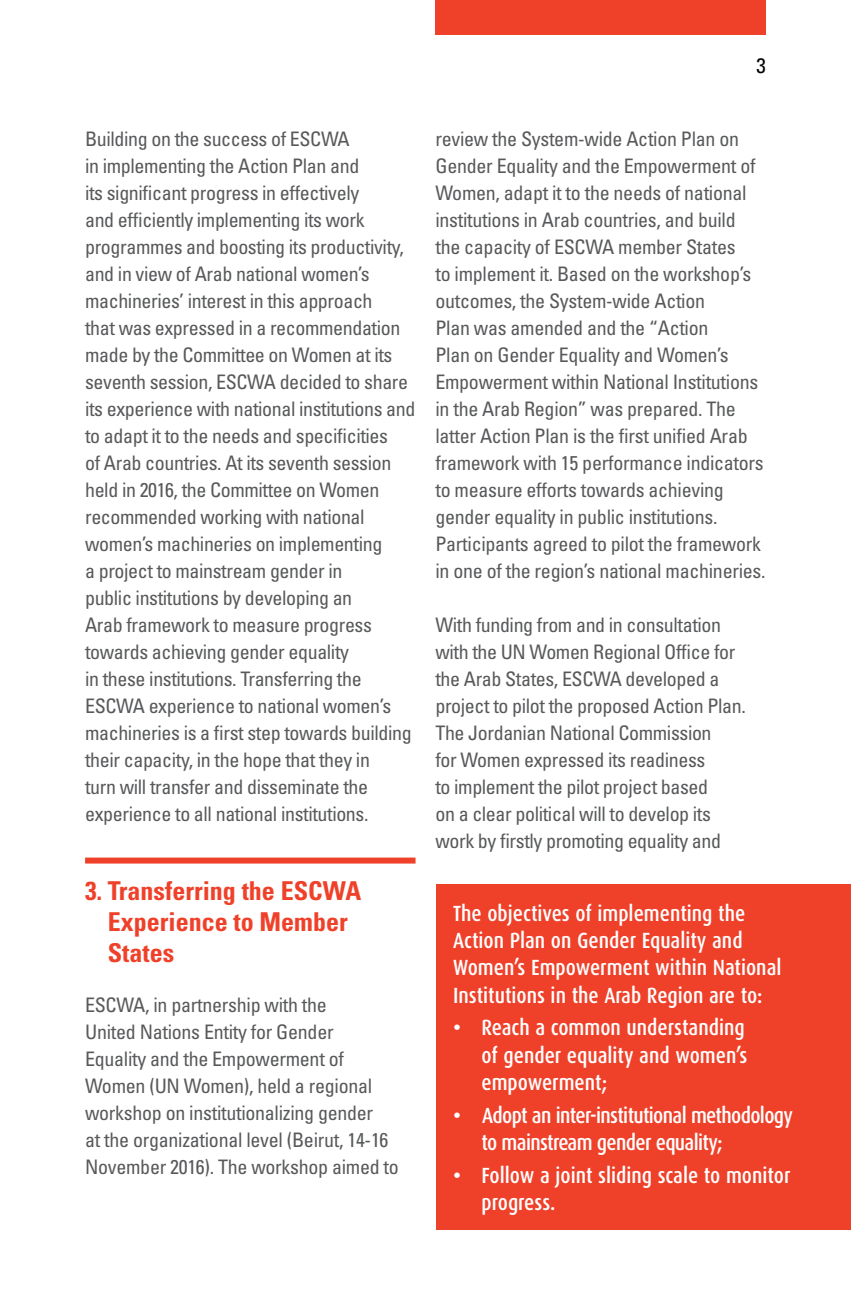
<style>
.page{position:relative;width:851px;height:1304px;background:#fff}
.page>*{position:absolute;margin:0;border:0;box-sizing:border-box;transform-origin:0 0}
.t1{font:700 condensed 26px/31px "Univers";color:#ef412a}
.t2{font:500 22px/27.2px "Dax Condensed";color:#fff}
.t3{font:500 22px/27.2px "Dax Condensed";letter-spacing:-.03em;color:#fff}
.t4{font:condensed 21px "Univers";color:#000}
.t5{font:condensed 20px/27px "Univers";letter-spacing:-.02em;color:#58595b}
</style>
<div class="page">
<div style="left:435px;top:0;width:330px;height:34px;background:#ef412a"></div>
<div style="left:85px;top:858px;width:330px;height:6px;background:#ef412a"></div>
<div style="left:436px;top:884px;width:414px;height:346px;background:#ef412a"></div>
<p class="t4" style="left:756px;top:53px;width:11px">3</p>
<p class="t5" style="left:85px;top:125px;width:332px">Building on the success of ESCWA<br>in implementing the Action Plan and<br>its significant progress in effectively<br>and efficiently implementing its work programmes and boosting its productivity, and in view of Arab national women’s machineries’ interest in this approach<br>that was expressed in a recommendation made by the Committee on Women at its seventh session, ESCWA decided to share its experience with national institutions and to adapt it to the needs and specificities<br>of Arab countries. At its seventh session held in 2016, the Committee on Women recommended working with national women’s machineries on implementing<br>a project to mainstream gender in<br>public institutions by developing an<br>Arab framework to measure progress towards achieving gender equality<br>in these institutions. Transferring the ESCWA experience to national women’s machineries is a first step towards building their capacity, in the hope that they in<br>turn will transfer and disseminate the experience to all national institutions.</p>
<h1 class="t1" style="left:108px;top:876px;width:255px;text-indent:-23px">3. Transferring the ESCWA<br>Experience to Member<br>States</h1>
<p class="t5" style="left:85px;top:991px;width:315px">ESCWA, in partnership with the<br>United Nations Entity for Gender Equality and the Empowerment of Women (UN Women), held a regional workshop on institutionalizing gender<br>at the organizational level (Beirut, 14-16<br>November 2016). The workshop aimed to</p>
<p class="t5" style="left:435px;top:125px;width:331px">review the System-wide Action Plan on Gender Equality and the Empowerment of Women, adapt it to the needs of national institutions in Arab countries, and build the capacity of ESCWA member States<br>to implement it. Based on the workshop’s outcomes, the System-wide Action<br>Plan was amended and the “Action<br>Plan on Gender Equality and Women’s Empowerment within National Institutions in the Arab Region” was prepared. The latter Action Plan is the first unified Arab framework with 15 performance indicators to measure efforts towards achieving gender equality in public institutions.<br>Participants agreed to pilot the framework in one of the region’s national machineries.</p>
<p class="t5" style="left:435px;top:611px;width:312px">With funding from and in consultation with the UN Women Regional Office for the Arab States, ESCWA developed a project to pilot the proposed Action Plan.<br>The Jordanian National Commission<br>for Women expressed its readiness<br>to implement the pilot project based<br>on a clear political will to develop its work by firstly promoting equality and</p>
<p class="t2" style="left:453px;top:900px;width:330px">The objectives of implementing the Action Plan on Gender Equality and Women’s Empowerment within National Institutions in the Arab Region are to:</p>
<p class="t2" style="left:481px;top:1014px;width:267px;text-indent:-28px">• Reach a common understanding of gender equality and women’s empowerment;</p>
<p class="t3" style="left:481px;top:1102px;width:313px;text-indent:-28px">• Adopt an inter-institutional methodology to mainstream gender equality;</p>
<p class="t2" style="left:481px;top:1162px;width:310px;text-indent:-28px">• Follow a joint sliding scale to monitor progress.</p>
</div>
